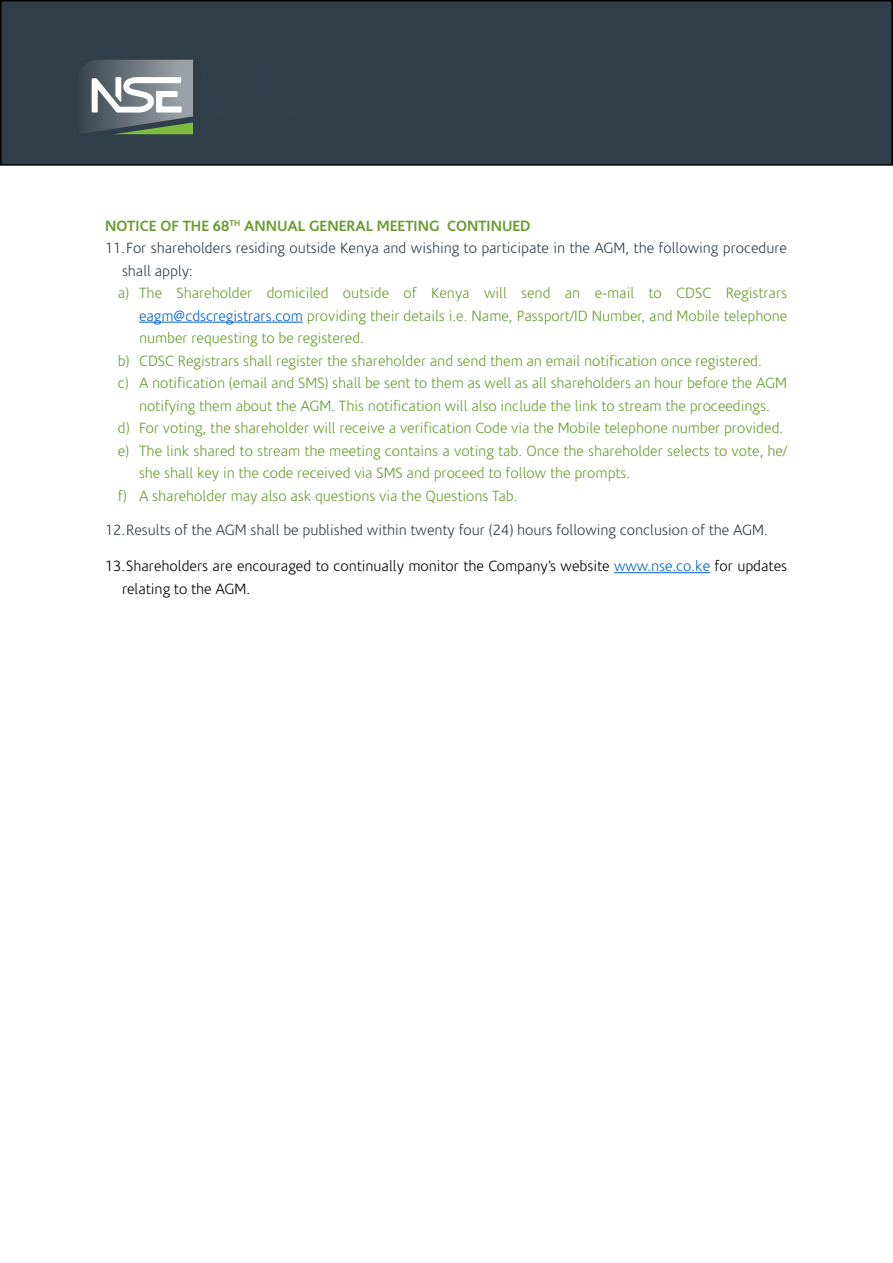
<style>
.page{position:relative;width:893px;height:1263px;background:#fff}
.page>*{position:absolute;margin:0;border:0;box-sizing:border-box;transform-origin:0 0}
.t1{font:300 15px "Corisande";color:#6a9c31}
.t2{font:300 15px "Corisande";color:#303e49}
.t3{font:300 15px/22.5px "Corisande";color:#000}
.t4{font:700 15px "Corisande";color:#6a9c31}
.s1{color:#0563c1}
</style>
<div class="page">
<div style="left:1px;top:1px;width:891px;height:164px;background:#303e49"></div>
<div style="left:0;top:0;width:893px;height:166px;border:2px solid #000"></div>
<svg style="left:82px;top:60px;width:111px;height:73px;background:#6a727a"></svg>
<svg style="left:113px;top:122px;width:80px;height:12px"></svg>
<svg style="left:92px;top:77px;width:90px;height:36px;background:#b7bbbf"></svg>
<hr style="left:139px;top:322px;width:164px;height:1px;background:#0563c1">
<hr style="left:614px;top:572px;width:96px;height:1px;background:#0563c1">
<p class="t4" style="left:105px;top:217px;width:427px">NOTICE OF THE 68<sup>TH</sup> ANNUAL GENERAL MEETING CONTINUED</p>
<p class="t2" style="left:105px;top:240px;width:684px">11.For shareholders residing outside Kenya and wishing to participate in the AGM, the following procedure</p>
<p class="t2" style="left:122px;top:263px;width:72px">shall apply:</p>
<p class="t1" style="left:118px;top:285px;width:671px">a) The Shareholder domiciled outside of Kenya will send an e-mail to CDSC Registrars</p>
<p class="t1" style="left:139px;top:308px;width:650px"><span class="s1">eagm@cdscregistrars.com</span> providing their details i.e. Name, Passport/ID Number, and Mobile telephone</p>
<p class="t1" style="left:139px;top:330px;width:227px">number requesting to be registered.</p>
<p class="t1" style="left:118px;top:353px;width:646px">b) CDSC Registrars shall register the shareholder and send them an email notification once registered.</p>
<p class="t1" style="left:118px;top:375px;width:671px">c) A notification (email and SMS) shall be sent to them as well as all shareholders an hour before the AGM</p>
<p class="t1" style="left:139px;top:398px;width:632px">notifying them about the AGM. This notification will also include the link to stream the proceedings.</p>
<p class="t1" style="left:118px;top:420px;width:667px">d) For voting, the shareholder will receive a verification Code via the Mobile telephone number provided.</p>
<p class="t1" style="left:118px;top:443px;width:671px">e) The link shared to stream the meeting contains a voting tab. Once the shareholder selects to vote, he/</p>
<p class="t1" style="left:139px;top:465px;width:493px">she shall key in the code received via SMS and proceed to follow the prompts.</p>
<p class="t1" style="left:118px;top:488px;width:401px">f) A shareholder may also ask questions via the Questions Tab.</p>
<p class="t2" style="left:105px;top:522px;width:664px">12.Results of the AGM shall be published within twenty four (24) hours following conclusion of the AGM.</p>
<p class="t3" style="left:122px;top:555px;width:667px;text-indent:-17px">13.Shareholders are encouraged to continually monitor the Company’s website <span class="s1">www.nse.co.ke</span> for updates relating to the AGM.</p>
</div>
